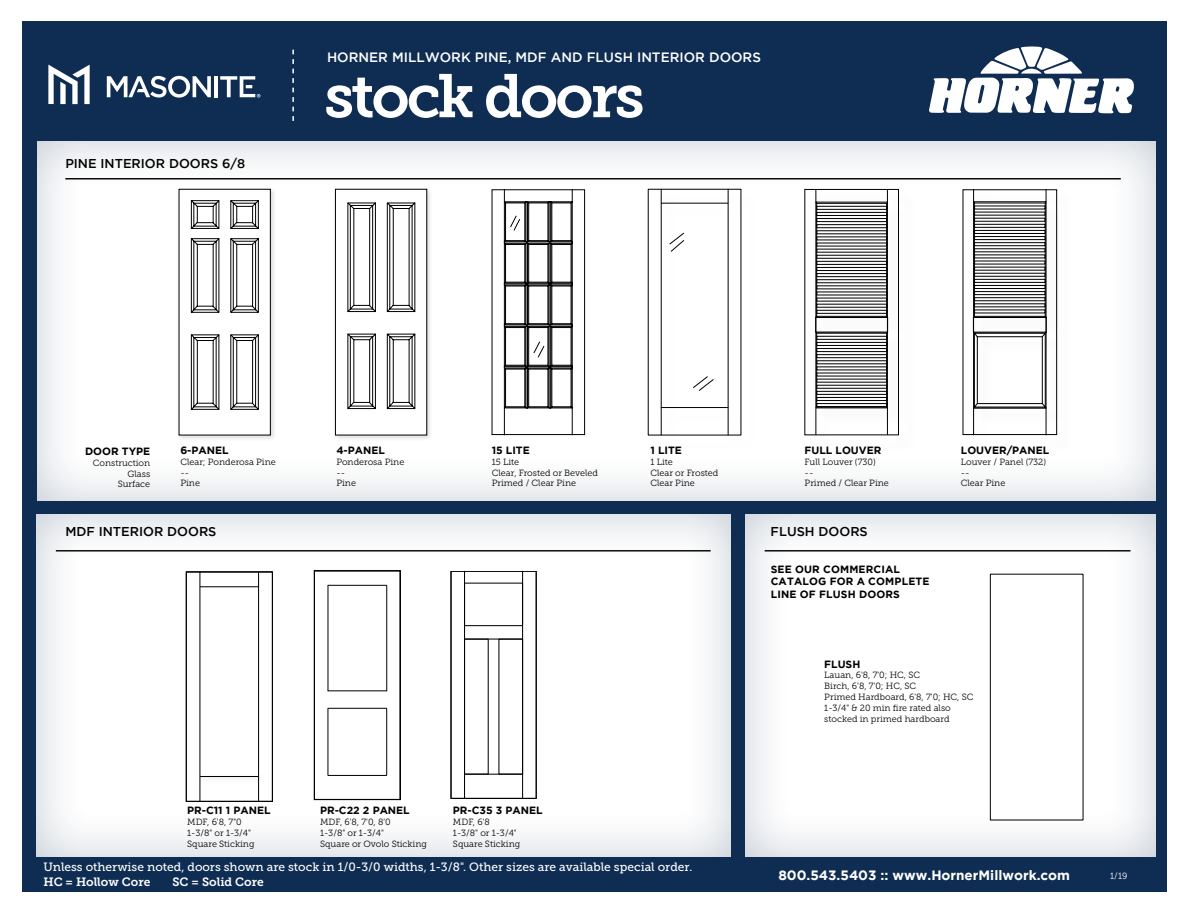
<style>
.page{position:relative;width:1188px;height:918px;background:#fff}
.page>*{position:absolute;margin:0;border:0;box-sizing:border-box;transform-origin:0 0}
.t1{font:61.05px "Museo Slab 700";letter-spacing:-.05em;color:#fff}
.t2{font:500 13.5px "Gotham";color:#fff}
.t3{font:700 13.5px "Gotham";color:#fff}
.t4{font:500 12.9px "Gotham";color:#000}
.t5{font:12px "Museo Slab 500";color:#fff}
.t6{font:12px "Museo Slab 700";color:#fff}
.t7{font:700 10.5px/12.6px "Gotham";color:#000}
.t8{font:9px/10.8px "Museo Slab 300";color:#000}
.t9{font:9px "Museo Slab 300";color:#fff}
</style>
<div class="page">
<div style="left:22px;top:22px;width:1144px;height:870px;background:#0f2d52"></div>
<svg style="left:929px;top:46px;width:205px;height:68px"></svg>
<div style="left:37px;top:133px;width:1131px;height:369px;background:#0f2d52;opacity:.25"></div>
<div style="left:37px;top:506px;width:706px;height:351px;background:#0f2d52;opacity:.25"></div>
<div style="left:745px;top:506px;width:423px;height:351px;background:#0f2d52;opacity:.25"></div>
<svg style="left:292px;top:50px;width:2px;height:71px"></svg>
<div style="left:332px;top:186px;width:101px;height:255px;background:#000;opacity:.15"></div>
<svg style="left:335px;top:189px;width:92px;height:246px;background:#dadada"></svg>
<div style="left:176px;top:186px;width:101px;height:255px;background:#000;opacity:.15"></div>
<svg style="left:179px;top:189px;width:92px;height:246px;background:#d9d9d9"></svg>
<svg style="left:107px;top:76px;width:104px;height:22px"></svg>
<hr style="left:214px;top:76px;width:4px;height:21px;background:#fff">
<svg style="left:48px;top:65px;width:42px;height:39px"></svg>
<svg style="left:220px;top:76px;width:40px;height:22px"></svg>
<div style="left:807px;top:191px;width:110px;height:262px;background:#fdfdfd"></div>
<div style="left:804px;top:189px;width:95px;height:246px;border:1px solid #000"></div>
<hr style="left:816px;top:189px;width:1px;height:246px;background:#000">
<hr style="left:887px;top:189px;width:1px;height:246px;background:#000">
<svg style="left:815px;top:202px;width:73px;height:206px"></svg>
<div style="left:990px;top:574px;width:93px;height:246px;border:1px solid #000"></div>
<div style="left:965px;top:191px;width:110px;height:262px;background:#fdfdfd"></div>
<div style="left:963px;top:189px;width:94px;height:246px;border:1px solid #000"></div>
<hr style="left:973px;top:189px;width:1px;height:246px;background:#000">
<hr style="left:1046px;top:189px;width:1px;height:246px;background:#000">
<svg style="left:973px;top:201px;width:74px;height:208px"></svg>
<div style="left:974px;top:291px;width:71px;height:4px;border:1px solid #000"></div>
<div style="left:974px;top:285px;width:71px;height:4px;border:1px solid #000"></div>
<div style="left:974px;top:279px;width:71px;height:4px;border:1px solid #000"></div>
<div style="left:974px;top:242px;width:71px;height:4px;border:1px solid #000"></div>
<div style="left:974px;top:236px;width:71px;height:4px;border:1px solid #000"></div>
<div style="left:974px;top:230px;width:71px;height:4px;border:1px solid #000"></div>
<div style="left:974px;top:224px;width:71px;height:4px;border:1px solid #000"></div>
<div style="left:650px;top:191px;width:109px;height:262px;background:#000;opacity:.15"></div>
<hr style="left:728px;top:189px;width:1px;height:246px;background:#000">
<hr style="left:661px;top:189px;width:1px;height:246px;background:#000">
<hr style="left:661px;top:203px;width:67px;height:1px;background:#000">
<hr style="left:661px;top:407px;width:67px;height:1px;background:#000">
<svg style="left:669px;top:233px;width:15px;height:19px"></svg>
<svg style="left:693px;top:376px;width:21px;height:15px"></svg>
<div style="left:492px;top:189px;width:93px;height:246px;border:1px solid #000"></div>
<svg style="left:504px;top:189px;width:69px;height:247px;background:#c5c5c5"></svg>
<hr style="left:65px;top:178px;width:1056px;height:1px;background:#000">
<hr style="left:56px;top:550px;width:655px;height:2px;background:#000">
<hr style="left:765px;top:550px;width:366px;height:2px;background:#000">
<div style="left:186px;top:572px;width:86px;height:229px;background:#fff"></div>
<hr style="left:258px;top:572px;width:1px;height:229px;background:#000">
<hr style="left:199px;top:572px;width:1px;height:229px;background:#000">
<hr style="left:200px;top:586px;width:59px;height:1px;background:#000">
<svg style="left:199px;top:774px;width:61px;height:8px"></svg>
<hr style="left:200px;top:776px;width:59px;height:1px;background:#000">
<div style="left:186px;top:571px;width:87px;height:231px;border:1px solid #000"></div>
<div style="left:451px;top:571px;width:85px;height:227px;background:#fff"></div>
<div style="left:451px;top:571px;width:85px;height:228px;border:1px solid #000"></div>
<svg style="left:465px;top:582px;width:59px;height:193px"></svg>
<hr style="left:522px;top:571px;width:1px;height:227px;background:#000">
<hr style="left:464px;top:571px;width:1px;height:227px;background:#000">
<hr style="left:464px;top:639px;width:59px;height:1px;background:#000">
<hr style="left:464px;top:774px;width:59px;height:1px;background:#000">
<div style="left:314px;top:571px;width:86px;height:228px;background:#fff"></div>
<hr style="left:386px;top:585px;width:1px;height:106px;background:#000">
<hr style="left:327px;top:585px;width:1px;height:106px;background:#000">
<hr style="left:386px;top:709px;width:1px;height:66px;background:#000">
<hr style="left:327px;top:709px;width:1px;height:66px;background:#000">
<hr style="left:328px;top:585px;width:59px;height:1px;background:#000">
<hr style="left:328px;top:690px;width:59px;height:1px;background:#000">
<hr style="left:328px;top:708px;width:59px;height:1px;background:#000">
<hr style="left:328px;top:775px;width:59px;height:1px;background:#000">
<div style="left:314px;top:570px;width:87px;height:230px;border:1px solid #000"></div>
<p class="t4" style="left:65px;top:157px;width:181px">PINE INTERIOR DOORS 6/8</p>
<p class="t2" style="left:327px;top:50px;width:436px">HORNER MILLWORK PINE, MDF AND FLUSH INTERIOR DOORS</p>
<p class="t1" style="left:324px;top:61px;width:322px">stock doors</p>
<p class="t7" style="left:85px;top:445px;width:67px">DOOR TYPE</p>
<p class="t8" style="left:93px;top:457px;width:59px">Construction</p>
<p class="t8" style="left:128px;top:468px;width:24px">Glass</p>
<p class="t8" style="left:118px;top:479px;width:34px">Surface</p>
<p class="t7" style="left:180px;top:444px;width:50px">6-PANEL</p>
<p class="t8" style="left:180px;top:456px;width:97px">Clear; Ponderosa Pine</p>
<p class="t8" style="left:180px;top:467px;width:10px">--</p>
<p class="t8" style="left:180px;top:478px;width:21px">Pine</p>
<p class="t7" style="left:336px;top:444px;width:50px">4-PANEL</p>
<p class="t8" style="left:336px;top:456px;width:69px">Ponderosa Pine</p>
<p class="t8" style="left:336px;top:467px;width:21px">--<br>Pine</p>
<p class="t7" style="left:492px;top:444px;width:40px">15 LITE</p>
<p class="t8" style="left:492px;top:456px;width:29px">15 Lite</p>
<p class="t8" style="left:492px;top:467px;width:108px">Clear, Frosted or Beveled</p>
<p class="t8" style="left:492px;top:478px;width:86px">Primed / Clear Pine</p>
<p class="t7" style="left:650px;top:444px;width:33px">1 LITE</p>
<p class="t8" style="left:650px;top:456px;width:24px">1 Lite</p>
<p class="t8" style="left:650px;top:467px;width:70px">Clear or Frosted</p>
<p class="t8" style="left:650px;top:478px;width:46px">Clear Pine</p>
<p class="t7" style="left:805px;top:444px;width:78px">FULL LOUVER</p>
<p class="t8" style="left:805px;top:456px;width:73px">Full Louver (730)</p>
<p class="t8" style="left:805px;top:467px;width:10px">--</p>
<p class="t8" style="left:805px;top:478px;width:86px">Primed / Clear Pine</p>
<p class="t4" style="left:65px;top:525px;width:153px">MDF INTERIOR DOORS</p>
<p class="t4" style="left:771px;top:525px;width:99px">FLUSH DOORS</p>
<p class="t7" style="left:771px;top:562px;width:160px">SEE OUR COMMERCIAL<br>CATALOG FOR A COMPLETE<br>LINE OF FLUSH DOORS</p>
<p class="t7" style="left:961px;top:444px;width:90px">LOUVER/PANEL</p>
<p class="t8" style="left:961px;top:456px;width:87px">Louver / Panel (732)</p>
<p class="t8" style="left:961px;top:467px;width:46px">--<br>Clear Pine</p>
<p class="t7" style="left:453px;top:804px;width:91px">PR-C35 3 PANEL</p>
<p class="t8" style="left:453px;top:817px;width:38px">MDF, 6'8</p>
<p class="t8" style="left:453px;top:828px;width:65px">1-3/8" or 1-3/4"</p>
<p class="t8" style="left:453px;top:838px;width:69px">Square Sticking</p>
<p class="t5" style="left:44px;top:860px;width:651px">Unless otherwise noted, doors shown are stock in 1/0-3/0 widths, 1-3/8". Other sizes are available special order.</p>
<p class="t6" style="left:44px;top:875px;width:108px">HC = Hollow Core</p>
<p class="t6" style="left:172px;top:875px;width:93px">SC = Solid Core</p>
<p class="t7" style="left:187px;top:804px;width:85px">PR-C11 1 PANEL</p>
<p class="t8" style="left:187px;top:817px;width:56px">MDF, 6'8, 7"0</p>
<p class="t8" style="left:187px;top:828px;width:65px">1-3/8" or 1-3/4"</p>
<p class="t8" style="left:187px;top:838px;width:69px">Square Sticking</p>
<p class="t7" style="left:320px;top:804px;width:91px">PR-C22 2 PANEL</p>
<p class="t8" style="left:320px;top:817px;width:72px">MDF, 6'8, 7'0, 8'0</p>
<p class="t8" style="left:320px;top:828px;width:65px">1-3/8" or 1-3/4"</p>
<p class="t8" style="left:320px;top:838px;width:108px">Square or Ovolo Sticking</p>
<p class="t7" style="left:824px;top:657px;width:38px">FLUSH</p>
<p class="t8" style="left:824px;top:670px;width:97px">Lauan, 6'8, 7'0; HC, SC</p>
<p class="t8" style="left:824px;top:681px;width:94px">Birch, 6'8, 7'0; HC, SC</p>
<p class="t8" style="left:824px;top:692px;width:151px">Primed Hardboard, 6'8, 7'0; HC, SC</p>
<p class="t8" style="left:824px;top:702px;width:128px">1-3/4" &amp; 20 min fire rated also stocked in primed hardboard</p>
<p class="t3" style="left:778px;top:867px;width:293px">800.543.5403 :: www.HornerMillwork.com</p>
<p class="t9" style="left:1110px;top:871px;width:19px">1/19</p>
</div>
